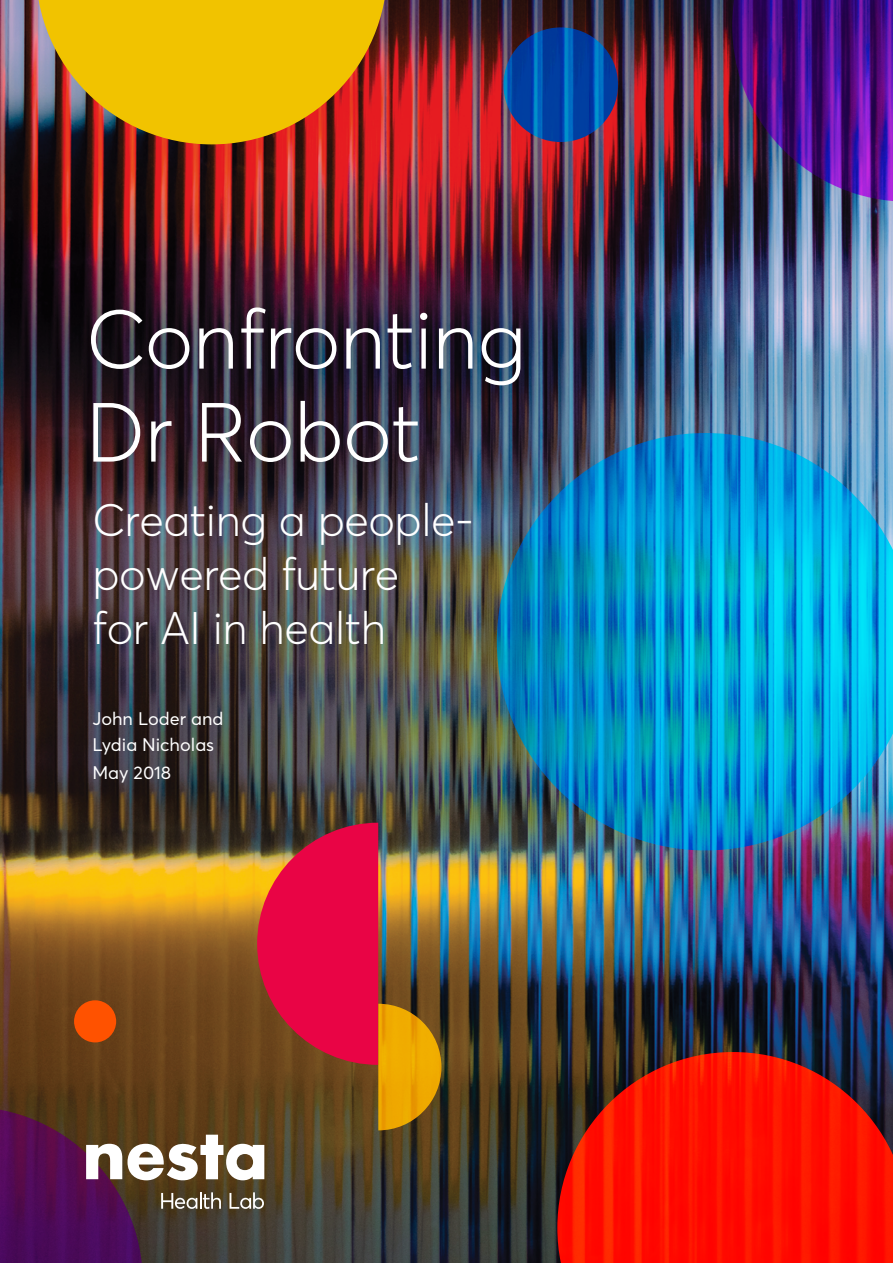
<style>
.page{position:relative;width:893px;height:1263px;background:#fff}
.page>*{position:absolute;margin:0;border:0;box-sizing:border-box;transform-origin:0 0}
.t1{font:300 82.5px/93px "Averta";letter-spacing:-.01em;color:#fff}
.t2{font:300 45px/54px "Averta";letter-spacing:-.01em;color:#fff}
.t3{font:18px/25.5px "Averta";color:#fff}
</style>
<div class="page">
<img style="left:0;top:0;width:893px;height:1263px">
<svg style="left:503px;top:27px;width:115px;height:115px;background:#014ca9"></svg>
<svg style="left:557px;top:1052px;width:336px;height:211px;background:#db1307"></svg>
<img style="left:732px;top:0;width:161px;height:202px">
<svg style="left:36px;top:0;width:351px;height:144px;background:#d99f0f"></svg>
<img style="left:497px;top:433px;width:396px;height:417px">
<svg style="left:0;top:823px;width:441px;height:440px;background:#854b31"></svg>
<h1 class="t1" style="left:86px;top:293px;width:442px">Confronting<br>Dr Robot</h1>
<p class="t2" style="left:92px;top:493px;width:383px">Creating a people&shy;powered future<br>for AI in health</p>
<p class="t3" style="left:92px;top:706px;width:133px">John Loder and<br>Lydia Nicholas</p>
<p class="t3" style="left:92px;top:760px;width:80px">May 2018</p>
</div>
